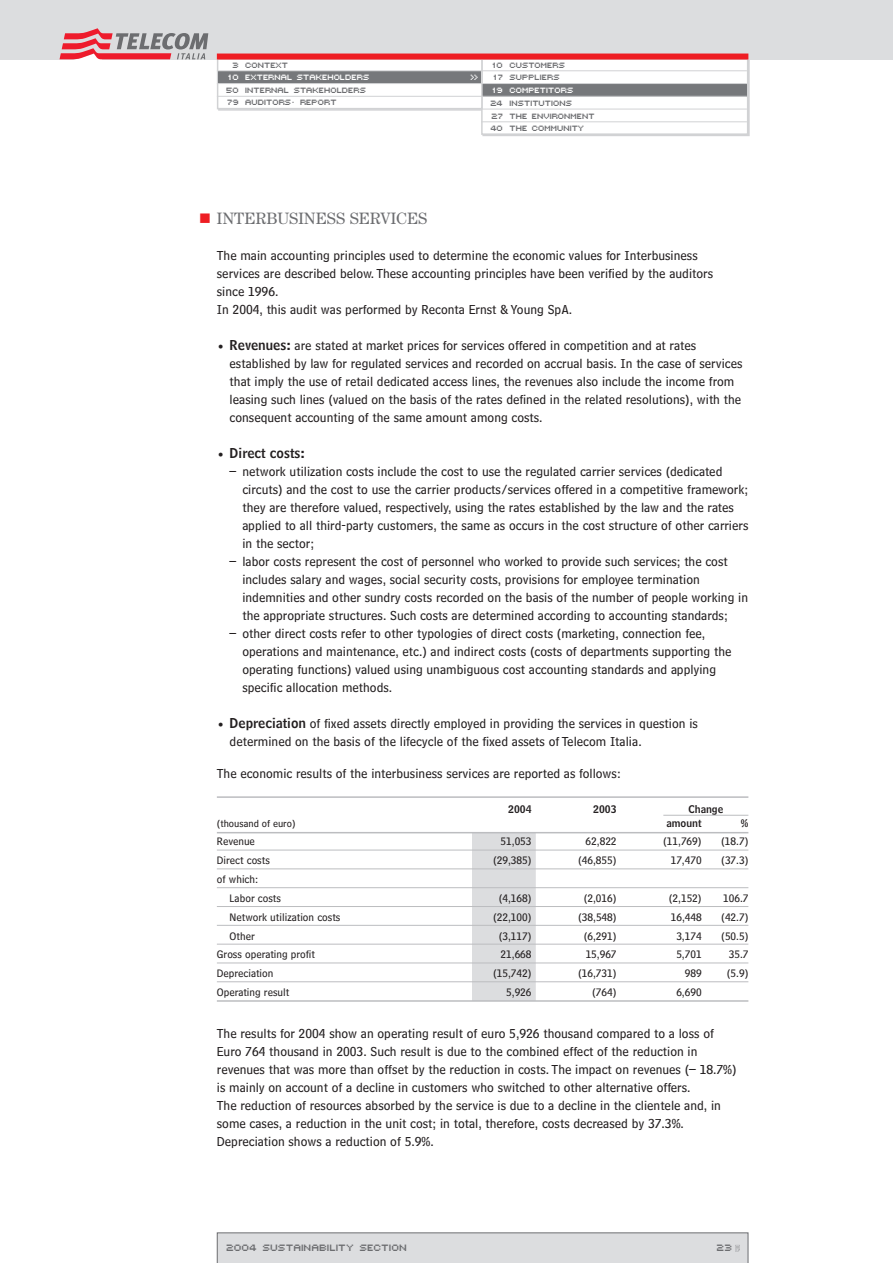
<style>
.page{position:relative;width:893px;height:1263px;background:#fff}
.page>*{position:absolute;margin:0;border:0;box-sizing:border-box;transform-origin:0 0}
.t1{font:16.5px "Century";color:#6c6d70}
.t2{font:13.5px/18px "Bell Centennial Sub Caption";color:#231f20}
.t3{font:13.5px "Bell Centennial Name And Number";color:#231f20}
.t4{font:11.25px/18.8px "Bell Centennial Sub Caption";color:#231f20}
.t5{font:10.5px "Bell Centennial Name And Number";color:#231f20}
.t6{font:10.5px "Bell Centennial Sub Caption";color:#231f20}
.t7{font:9px "MINI7 Tight";color:#6c6d70}
.t8{font:7.5px/12.8px "MINI7 Tight";letter-spacing:-.015em;color:#6c6d70}
.t9{font:7.5px "MINI7 Tight";letter-spacing:-.015em;color:#fff}
.s1{font-family:"Bell Centennial Name And Number"}
.s2{font-family:"Bell Centennial Sub Caption"}
</style>
<div class="page">
<div style="left:472px;top:833px;width:64px;height:168px;background:#dcdddf"></div>
<hr style="left:217px;top:796px;width:531px;height:2px;background:#bcbdc0">
<hr style="left:663px;top:815px;width:85px;height:1px;background:#bcbdc0">
<hr style="left:217px;top:832px;width:531px;height:1px;background:#bcbdc0">
<hr style="left:217px;top:850px;width:531px;height:1px;background:#bcbdc0">
<hr style="left:217px;top:868px;width:531px;height:1px;background:#bcbdc0">
<hr style="left:217px;top:887px;width:531px;height:1px;background:#bcbdc0">
<hr style="left:217px;top:906px;width:531px;height:1px;background:#bcbdc0">
<hr style="left:217px;top:925px;width:531px;height:1px;background:#bcbdc0">
<hr style="left:217px;top:944px;width:531px;height:1px;background:#bcbdc0">
<hr style="left:217px;top:962px;width:531px;height:1px;background:#bcbdc0">
<hr style="left:217px;top:981px;width:531px;height:1px;background:#bcbdc0">
<hr style="left:217px;top:1000px;width:531px;height:2px;background:#bcbdc0">
<svg style="left:217px;top:1232px;width:531px;height:31px;background:#d8d9db"></svg>
<div style="left:482px;top:59px;width:268px;height:77px;border:2px solid #d1d2d4"></div>
<div style="left:218px;top:59px;width:266px;height:52px;border:2px solid #d1d2d4"></div>
<div style="left:482px;top:59px;width:266px;height:75px;background:#fff"></div>
<div style="left:481px;top:58px;width:267px;height:77px;border:2px solid #d1d2d4"></div>
<div style="left:483px;top:84px;width:264px;height:13px;background:#76787b"></div>
<div style="left:218px;top:59px;width:264px;height:50px;background:#fff"></div>
<div style="left:217px;top:58px;width:266px;height:51px;border:2px solid #d1d2d4"></div>
<div style="left:218px;top:71px;width:263px;height:13px;background:#76787b"></div>
<div style="left:0;top:0;width:893px;height:60px;background:#dcdddf"></div>
<div style="left:217px;top:54px;width:531px;height:6px;background:#ee1d23"></div>
<hr style="left:217px;top:70px;width:266px;height:1px;background:#d1d2d4">
<hr style="left:481px;top:70px;width:266px;height:1px;background:#d1d2d4">
<hr style="left:481px;top:83px;width:266px;height:1px;background:#d1d2d4">
<hr style="left:481px;top:96px;width:266px;height:1px;background:#d1d2d4">
<hr style="left:481px;top:109px;width:266px;height:1px;background:#d1d2d4">
<hr style="left:481px;top:121px;width:266px;height:1px;background:#d1d2d4">
<hr style="left:217px;top:83px;width:266px;height:1px;background:#d1d2d4">
<hr style="left:217px;top:96px;width:266px;height:1px;background:#d1d2d4">
<svg style="left:60px;top:28px;width:148px;height:32px"></svg>
<p class="t8" style="left:232px;top:59px;width:57px">3 CONTEXT</p>
<p class="t9" style="left:228px;top:73px;width:143px">10 EXTERNAL STAKEHOLDERS</p>
<p class="t9" style="left:470px;top:73px;width:9px">&gt;&gt;</p>
<p class="t8" style="left:225px;top:84px;width:142px">50 INTERNAL STAKEHOLDERS<br>79 AUDITORS’ REPORT</p>
<p class="t8" style="left:492px;top:59px;width:74px">10 CUSTOMERS<br>17 SUPPLIERS</p>
<p class="t9" style="left:492px;top:86px;width:83px">19 COMPETITORS</p>
<p class="t8" style="left:490px;top:97px;width:106px">24 INSTITUTIONS<br>27 THE ENVIRONMENT<br>40 THE COMMUNITY</p>
<p class="t1" style="left:217px;top:213px;width:212px">INTERBUSINESS SERVICES</p>
<p class="t2" style="left:217px;top:248px;width:498px">The main accounting principles used to determine the economic values for Interbusiness services are described below. These accounting principles have been verified by the auditors since 1996.<br>In 2004, this audit was performed by Reconta Ernst &amp; Young SpA.</p>
<p class="t2" style="left:230px;top:338px;width:514px;text-indent:-13px">• <span class="s1">Revenues:</span> are stated at market prices for services offered in competition and at rates established by law for regulated services and recorded on accrual basis. In the case of services that imply the use of retail dedicated access lines, the revenues also include the income from leasing such lines (valued on the basis of the rates defined in the related resolutions), with the consequent accounting of the same amount among costs.</p>
<p class="t3" style="left:217px;top:448px;width:90px"><span class="s2">•</span> Direct costs:</p>
<p class="t2" style="left:242px;top:464px;width:508px;text-indent:-13px">– network utilization costs include the cost to use the regulated carrier services (dedicated circuts) and the cost to use the carrier products/services offered in a competitive framework; they are therefore valued, respectively, using the rates established by the law and the rates applied to all third-party customers, the same as occurs in the cost structure of other carriers in the sector;</p>
<p class="t2" style="left:242px;top:554px;width:507px;text-indent:-13px">– labor costs represent the cost of personnel who worked to provide such services; the cost includes salary and wages, social security costs, provisions for employee termination indemnities and other sundry costs recorded on the basis of the number of people working in the appropriate structures. Such costs are determined according to accounting standards;</p>
<p class="t2" style="left:242px;top:626px;width:491px;text-indent:-13px">– other direct costs refer to other typologies of direct costs (marketing, connection fee, operations and maintenance, etc.) and indirect costs (costs of departments supporting the operating functions) valued using unambiguous cost accounting standards and applying specific allocation methods.</p>
<p class="t2" style="left:230px;top:716px;width:470px;text-indent:-13px">• <span class="s1">Depreciation</span> of fixed assets directly employed in providing the services in question is determined on the basis of the lifecycle of the fixed assets of Telecom Italia.</p>
<p class="t2" style="left:217px;top:765px;width:405px">The economic results of the interbusiness services are reported as follows:</p>
<p class="t5" style="left:508px;top:805px;width:25px">2004</p>
<p class="t5" style="left:593px;top:805px;width:25px">2003</p>
<p class="t5" style="left:688px;top:805px;width:36px">Change</p>
<p class="t6" style="left:217px;top:820px;width:80px">(thousand of euro)</p>
<p class="t5" style="left:666px;top:819px;width:37px">amount</p>
<p class="t5" style="left:741px;top:819px;width:9px">%</p>
<p class="t4" style="left:217px;top:833px;width:40px">Revenue</p>
<p class="t4" style="left:501px;top:833px;width:32px">51,053</p>
<p class="t4" style="left:586px;top:833px;width:32px">62,822</p>
<p class="t4" style="left:663px;top:833px;width:40px">(11,769)</p>
<p class="t4" style="left:721px;top:833px;width:29px">(18.7)</p>
<p class="t4" style="left:217px;top:852px;width:55px">Direct costs</p>
<p class="t4" style="left:493px;top:852px;width:40px">(29,385)</p>
<p class="t4" style="left:578px;top:852px;width:40px">(46,855)</p>
<p class="t4" style="left:671px;top:852px;width:32px">17,470</p>
<p class="t4" style="left:721px;top:852px;width:29px">(37.3)</p>
<p class="t4" style="left:230px;top:871px;width:53px;text-indent:-13px">of which:<br>Labor costs</p>
<p class="t4" style="left:499px;top:890px;width:34px">(4,168)</p>
<p class="t4" style="left:584px;top:890px;width:34px">(2,016)</p>
<p class="t4" style="left:669px;top:890px;width:34px">(2,152)</p>
<p class="t4" style="left:723px;top:890px;width:27px">106.7</p>
<p class="t4" style="left:230px;top:909px;width:112px">Network utilization costs</p>
<p class="t4" style="left:493px;top:909px;width:40px">(22,100)</p>
<p class="t4" style="left:578px;top:909px;width:40px">(38,548)</p>
<p class="t4" style="left:671px;top:909px;width:32px">16,448</p>
<p class="t4" style="left:721px;top:909px;width:29px">(42.7)</p>
<p class="t4" style="left:230px;top:927px;width:27px">Other</p>
<p class="t4" style="left:499px;top:927px;width:34px">(3,117)</p>
<p class="t4" style="left:584px;top:927px;width:34px">(6,291)</p>
<p class="t4" style="left:676px;top:927px;width:27px">3,174</p>
<p class="t4" style="left:721px;top:927px;width:29px">(50.5)</p>
<p class="t4" style="left:217px;top:946px;width:100px">Gross operating profit</p>
<p class="t4" style="left:501px;top:946px;width:32px">21,668</p>
<p class="t4" style="left:586px;top:946px;width:32px">15,967</p>
<p class="t4" style="left:676px;top:946px;width:27px">5,701</p>
<p class="t4" style="left:729px;top:946px;width:21px">35.7</p>
<p class="t4" style="left:217px;top:965px;width:58px">Depreciation</p>
<p class="t4" style="left:493px;top:965px;width:40px">(15,742)</p>
<p class="t4" style="left:578px;top:965px;width:40px">(16,731)</p>
<p class="t4" style="left:685px;top:965px;width:18px">989</p>
<p class="t4" style="left:727px;top:965px;width:23px">(5.9)</p>
<p class="t4" style="left:217px;top:984px;width:74px">Operating result</p>
<p class="t4" style="left:506px;top:984px;width:27px">5,926</p>
<p class="t4" style="left:592px;top:984px;width:26px">(764)</p>
<p class="t4" style="left:676px;top:984px;width:27px">6,690</p>
<p class="t2" style="left:217px;top:1026px;width:521px">The results for 2004 show an operating result of euro 5,926 thousand compared to a loss of Euro 764 thousand in 2003. Such result is due to the combined effect of the reduction in revenues that was more than offset by the reduction in costs. The impact on revenues (– 18.7%) is mainly on account of a decline in customers who switched to other alternative offers.<br>The reduction of resources absorbed by the service is due to a decline in the clientele and, in some cases, a reduction in the unit cost; in total, therefore, costs decreased by 37.3%.<br>Depreciation shows a reduction of 5.9%.</p>
<p class="t7" style="left:225px;top:1243px;width:182px">2004 SUSTAINABILITY SECTION</p>
<p class="t7" style="left:716px;top:1243px;width:17px">23</p>
</div>
